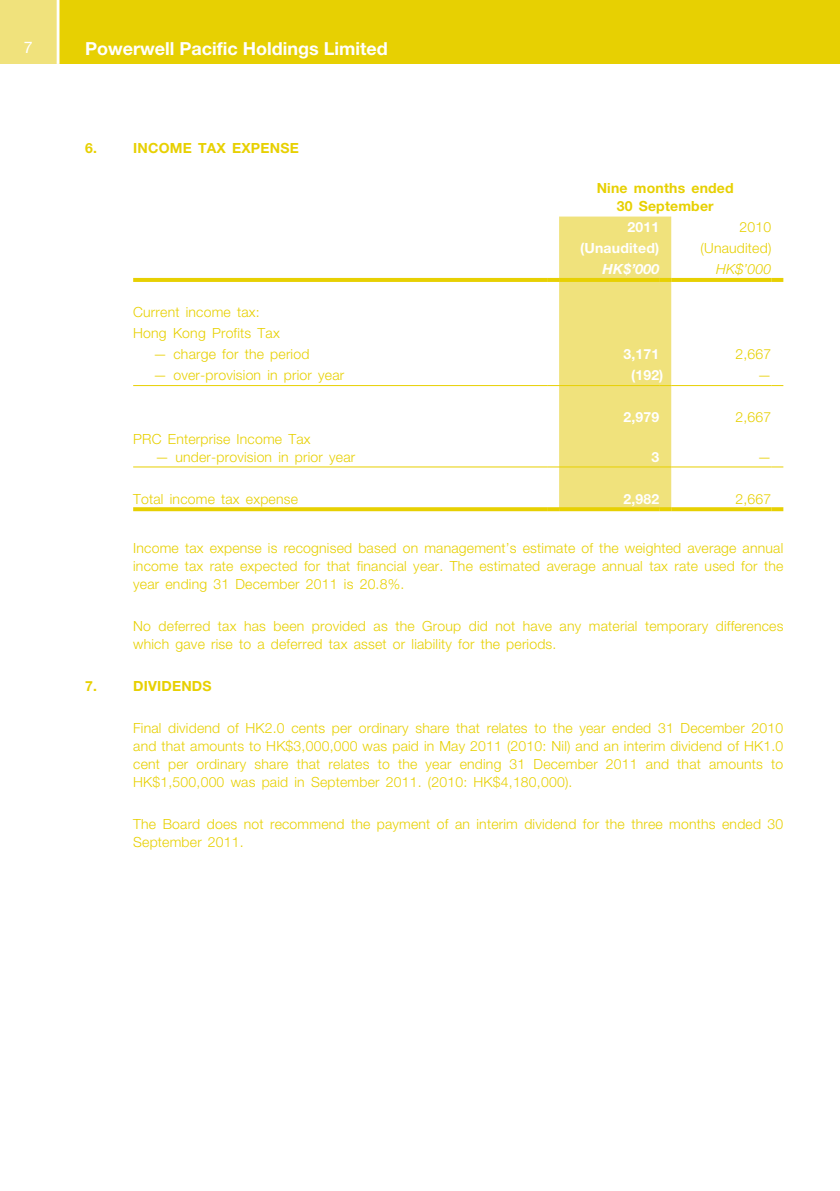
<style>
.page{position:relative;width:840px;height:1191px;background:#fff}
.page>*{position:absolute;margin:0;border:0;box-sizing:border-box;transform-origin:0 0}
.t1{font:700 18px "Helvetica Neue LT Std";color:#fff}
.t2{font:16px "Helvetica Neue LT Std";color:#fff}
.t3{font:300 14px/18px "Helvetica Neue LT Std";letter-spacing:.015em;color:#e7d002}
.t4{font:700 14px/18px "Helvetica Neue LT Std";letter-spacing:.015em;color:#e7d002;text-align:center}
.t5{font:700 14px "Helvetica Neue LT Std";letter-spacing:.015em;color:#fff}
.t6{font:italic 700 14px "Helvetica Neue LT Std";color:#fff}
.t7{font:italic 300 14px "Helvetica Neue LT Std";color:#e7d002}
</style>
<div class="page">
<div style="left:0;top:0;width:839px;height:64px;background:#e7d002"></div>
<div style="left:0;top:0;width:58px;height:64px;background:#f0e27c"></div>
<hr style="left:57px;top:0;width:2px;height:64px;background:#fff">
<svg style="left:133px;top:278px;width:413px;height:4px;background:#e7d005"></svg>
<svg style="left:670px;top:278px;width:100px;height:4px"></svg>
<svg style="left:770px;top:278px;width:12px;height:4px"></svg>
<svg style="left:133px;top:507px;width:413px;height:4px;background:#e8d20f"></svg>
<hr style="left:546px;top:507px;width:12px;height:4px;background:#e7d002">
<hr style="left:558px;top:507px;width:100px;height:4px;background:#e7d002">
<hr style="left:658px;top:507px;width:12px;height:4px;background:#e7d002">
<svg style="left:670px;top:507px;width:100px;height:4px"></svg>
<svg style="left:770px;top:507px;width:12px;height:4px"></svg>
<hr style="left:133px;top:385px;width:413px;height:1px;background:#e7d002">
<hr style="left:670px;top:385px;width:100px;height:1px;background:#e7d002">
<svg style="left:770px;top:385px;width:12px;height:1px"></svg>
<hr style="left:133px;top:466px;width:413px;height:1px;background:#e7d002">
<svg style="left:546px;top:216px;width:124px;height:293px;background:#f1e486"></svg>
<hr style="left:670px;top:466px;width:100px;height:1px;background:#e7d002">
<svg style="left:770px;top:466px;width:12px;height:1px"></svg>
<p class="t2" style="left:24px;top:38px;width:10px">7</p>
<p class="t1" style="left:85px;top:38px;width:304px">Powerwell Pacific Holdings Limited</p>
<p class="t4" style="left:85px;top:139px;width:13px">6.</p>
<p class="t4" style="left:133px;top:139px;width:167px">INCOME TAX EXPENSE</p>
<p class="t4" style="left:596px;top:179px;width:138px">Nine months ended<br>30 September</p>
<p class="t5" style="left:627px;top:218px;width:33px">2011</p>
<p class="t3" style="left:739px;top:218px;width:33px">2010</p>
<p class="t5" style="left:580px;top:240px;width:80px">(Unaudited)</p>
<p class="t3" style="left:700px;top:239px;width:72px">(Unaudited)</p>
<p class="t6" style="left:602px;top:261px;width:58px">HK$’000</p>
<p class="t7" style="left:715px;top:261px;width:57px">HK$’000</p>
<p class="t3" style="left:133px;top:301px;width:148px;line-height:21.2px">Current income tax:<br>Hong Kong Profits Tax</p>
<p class="t3" style="left:153px;top:345px;width:158px">— charge for the period</p>
<p class="t5" style="left:623px;top:345px;width:37px">3,171</p>
<p class="t3" style="left:735px;top:345px;width:37px">2,667</p>
<p class="t3" style="left:153px;top:366px;width:192px">— over-provision in prior year</p>
<p class="t5" style="left:630px;top:366px;width:34px">(192)</p>
<p class="t3" style="left:757px;top:366px;width:15px">—</p>
<p class="t5" style="left:623px;top:409px;width:37px">2,979</p>
<p class="t3" style="left:735px;top:408px;width:37px">2,667</p>
<p class="t3" style="left:133px;top:429px;width:179px">PRC Enterprise Income Tax</p>
<p class="t3" style="left:155px;top:447px;width:201px">— under-provision in prior year</p>
<p class="t5" style="left:651px;top:448px;width:9px">3</p>
<p class="t3" style="left:757px;top:447px;width:15px">—</p>
<p class="t3" style="left:133px;top:489px;width:166px">Total income tax expense</p>
<p class="t5" style="left:623px;top:490px;width:37px">2,982</p>
<p class="t3" style="left:735px;top:489px;width:37px">2,667</p>
<p class="t3" style="left:133px;top:539px;width:651px;text-align:justify">Income tax expense is recognised based on management’s estimate of the weighted average annual income tax rate expected for that financial year. The estimated average annual tax rate used for the year ending 31 December 2011 is 20.8%.</p>
<p class="t3" style="left:133px;top:617px;width:651px">No deferred tax has been provided as the Group did not have any material temporary differences which gave rise to a deferred tax asset or liability for the periods.</p>
<p class="t4" style="left:85px;top:677px;width:13px">7.</p>
<p class="t4" style="left:133px;top:677px;width:80px">DIVIDENDS</p>
<p class="t3" style="left:133px;top:719px;width:651px;text-align:justify">Final dividend of HK2.0 cents per ordinary share that relates to the year ended 31 December 2010 and that amounts to HK$3,000,000 was paid in May 2011 (2010: Nil) and an interim dividend of HK1.0 cent per ordinary share that relates to the year ending 31 December 2011 and that amounts to HK$1,500,000 was paid in September 2011. (2010: HK$4,180,000).</p>
<p class="t3" style="left:133px;top:815px;width:651px">The Board does not recommend the payment of an interim dividend for the three months ended 30<br>September 2011.</p>
</div>
